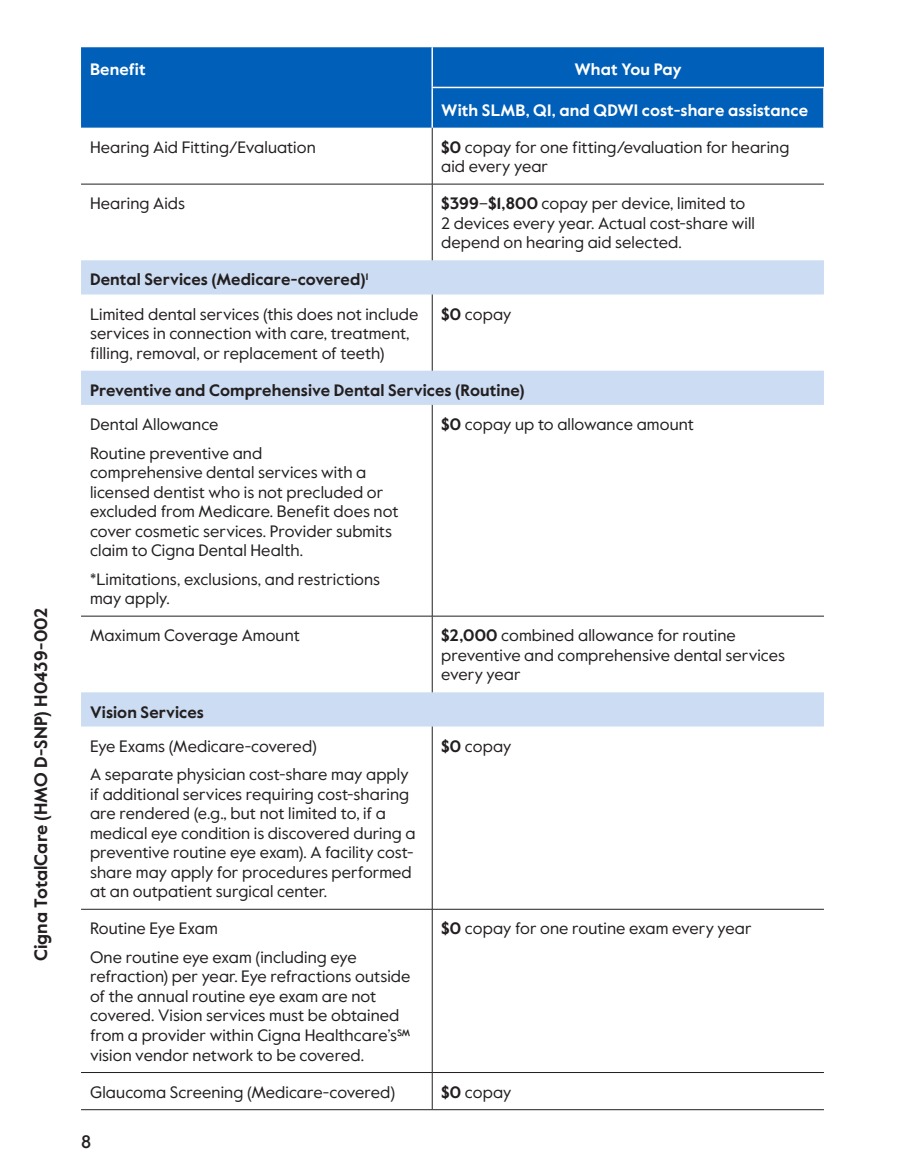
<style>
.page{position:relative;width:905px;height:1175px;background:#fff}
.page>*{position:absolute;margin:0;border:0;box-sizing:border-box;transform-origin:0 0}
.margin_plan_name{font:700 18px "Value Sans Pro";color:#231f20}
.t1{font:500 18px "Value Sans Pro";color:#231f20}
.table_para{font:16.5px/19.5px "Value Sans Pro";letter-spacing:.005em;color:#231f20}
.table_row_h1{font:700 16.5px "Value Sans Pro";letter-spacing:.005em;color:#231f20}
.table_col_h1_align_r{font:700 16.5px "Value Sans Pro";letter-spacing:.005em;color:#fff}
.table_text{font:16.5px "Value Sans Pro";letter-spacing:.005em;color:#231f20}
.table_row_h2_sctn_2{font:700 16.5px "Value Sans Pro";letter-spacing:.005em;color:#231f20}
.table_col_h1_align_c{font:700 16.5px "Value Sans Pro";color:#fff}
.s1{font-weight:700}
</style>
<div class="page">
<div style="left:81px;top:47px;width:743px;height:81px;background:#005fb9"></div>
<svg style="left:81px;top:260px;width:743px;height:466px"></svg>
<hr style="left:81px;top:184px;width:351px;height:1px;background:#231f20">
<hr style="left:432px;top:184px;width:392px;height:1px;background:#231f20">
<hr style="left:81px;top:909px;width:351px;height:1px;background:#231f20">
<hr style="left:432px;top:909px;width:392px;height:1px;background:#231f20">
<hr style="left:81px;top:1072px;width:351px;height:1px;background:#231f20">
<hr style="left:432px;top:1072px;width:392px;height:1px;background:#231f20">
<hr style="left:432px;top:128px;width:1px;height:56px;background:#231f20">
<hr style="left:432px;top:184px;width:1px;height:76px;background:#231f20">
<hr style="left:432px;top:294px;width:1px;height:77px;background:#231f20">
<hr style="left:432px;top:726px;width:1px;height:183px;background:#231f20">
<hr style="left:432px;top:909px;width:1px;height:163px;background:#231f20">
<hr style="left:432px;top:1072px;width:1px;height:37px;background:#231f20">
<hr style="left:81px;top:1109px;width:351px;height:1px;background:#231f20">
<hr style="left:432px;top:1109px;width:392px;height:1px;background:#231f20">
<hr style="left:81px;top:616px;width:351px;height:1px;background:#231f20">
<hr style="left:432px;top:616px;width:392px;height:1px;background:#231f20">
<hr style="left:431px;top:47px;width:2px;height:40px;background:#fff">
<hr style="left:431px;top:87px;width:393px;height:1px;background:#fff">
<hr style="left:823px;top:88px;width:1px;height:40px;background:#fff">
<hr style="left:431px;top:88px;width:2px;height:40px;background:#fff">
<hr style="left:432px;top:616px;width:1px;height:76px;background:#231f20">
<hr style="left:432px;top:405px;width:1px;height:211px;background:#231f20">
<p class="margin_plan_name" style="left:30px;top:961px;width:355px;rotate:-90deg">Cigna TotalCare (HMO D-SNP) H0439-002</p>
<p class="table_col_h1_align_r" style="left:90px;top:60px;width:57px">Benefit</p>
<p class="table_col_h1_align_c" style="left:574px;top:60px;width:109px">What You Pay</p>
<p class="table_col_h1_align_r" style="left:441px;top:100px;width:368px">With SLMB, QI, and QDWI cost-share assistance</p>
<p class="table_para" style="left:90px;top:137px;width:227px">Hearing Aid Fitting/Evaluation</p>
<p class="table_para" style="left:441px;top:137px;width:349px"><span class="s1">$0</span> copay for one fitting/evaluation for hearing aid every year</p>
<p class="table_para" style="left:90px;top:194px;width:97px">Hearing Aids</p>
<p class="table_para" style="left:441px;top:194px;width:315px"><span class="s1">$399</span>–<span class="s1">$1,800</span> copay per device, limited to<br>2 devices every year. Actual cost-share will depend on hearing aid selected.</p>
<p class="table_row_h1" style="left:90px;top:270px;width:280px">Dental Services (Medicare-covered)<sup>1</sup></p>
<p class="table_para" style="left:90px;top:304px;width:330px">Limited dental services (this does not include services in connection with care, treatment, filling, removal, or replacement of teeth)</p>
<p class="table_para" style="left:441px;top:304px;width:72px"><span class="s1">$0</span> copay</p>
<p class="table_row_h1" style="left:90px;top:380px;width:436px">Preventive and Comprehensive Dental Services (Routine)</p>
<p class="table_para" style="left:90px;top:415px;width:130px">Dental Allowance</p>
<p class="table_para" style="left:90px;top:443px;width:310px">Routine preventive and<br>comprehensive dental services with a licensed dentist who is not precluded or excluded from Medicare. Benefit does not cover cosmetic services. Provider submits claim to Cigna Dental Health.</p>
<p class="table_para" style="left:90px;top:569px;width:291px">*Limitations, exclusions, and restrictions may apply.</p>
<p class="table_para" style="left:441px;top:415px;width:254px"><span class="s1">$0</span> copay up to allowance amount</p>
<p class="table_text" style="left:90px;top:625px;width:211px">Maximum Coverage Amount</p>
<p class="table_para" style="left:441px;top:626px;width:345px"><span class="s1">$2,000</span> combined allowance for routine preventive and comprehensive dental services every year</p>
<p class="table_row_h2_sctn_2" style="left:90px;top:702px;width:115px">Vision Services</p>
<p class="table_para" style="left:90px;top:736px;width:228px">Eye Exams (Medicare-covered)</p>
<p class="table_para" style="left:90px;top:765px;width:327px">A separate physician cost-share may apply if additional services requiring cost-sharing are rendered (e.g., but not limited to, if a medical eye condition is discovered during a preventive routine eye exam). A facility cost&shy;share may apply for procedures performed at an outpatient surgical center.</p>
<p class="table_para" style="left:441px;top:736px;width:72px"><span class="s1">$0</span> copay</p>
<p class="table_para" style="left:90px;top:919px;width:129px">Routine Eye Exam</p>
<p class="table_para" style="left:90px;top:947px;width:322px">One routine eye exam (including eye refraction) per year. Eye refractions outside of the annual routine eye exam are not covered. Vision services must be obtained from a provider within Cigna Healthcare’s℠ vision vendor network to be covered.</p>
<p class="table_para" style="left:441px;top:919px;width:312px"><span class="s1">$0</span> copay for one routine exam every year</p>
<p class="table_para" style="left:90px;top:1082px;width:307px">Glaucoma Screening (Medicare-covered)</p>
<p class="table_para" style="left:441px;top:1082px;width:72px"><span class="s1">$0</span> copay</p>
<p class="t1" style="left:81px;top:1130px;width:12px">8</p>
</div>
